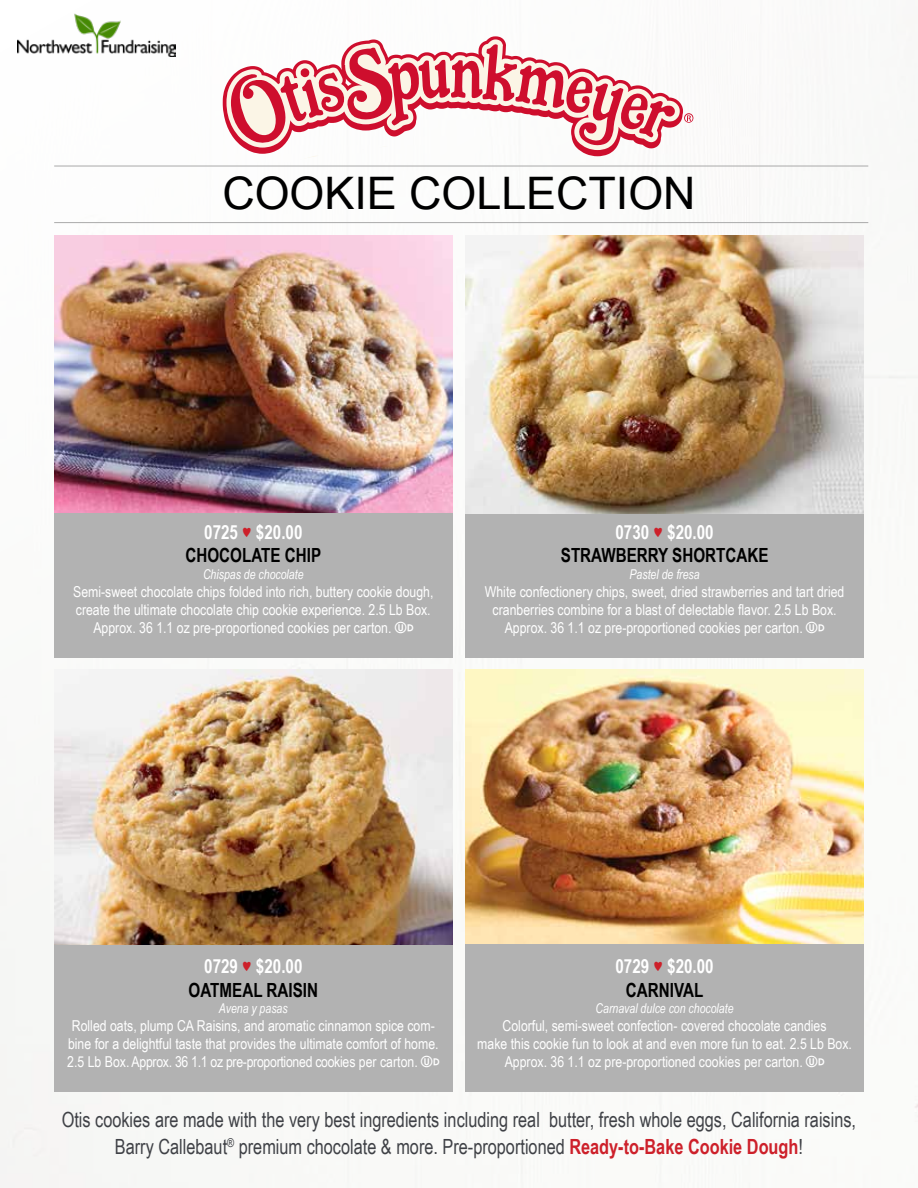
<style>
.page{position:relative;width:918px;height:1188px;background:#fff}
.page>*{position:absolute;margin:0;border:0;box-sizing:border-box;transform-origin:0 0}
.t1{font:44.85px "Arial";color:#000}
.t2{font:20.85px/26.8px "Arial Narrow";color:#3f4146;text-align:center;scale:.95 1}
.t3{font:700 19.5px/23.4px "Arial Narrow";color:#000;text-align:center;scale:.95 1}
.t4{font:700 19.5px/23.4px "Arial Narrow";color:#fff;text-align:center;scale:.95 1}
.t5{font:15px/18px "Arial Narrow";color:#fff;text-align:center}
.t6{font:italic 13.5px "Arial Narrow";color:#fff;scale:.95 1}
.s1{color:#fff}
.s2{font-family:"Goodlife Extras";font-weight:400;color:#cd202a}
.s3{font-family:"TWC"}
.s4{color:#000}
.s5{font-weight:700;color:#cd202a}
</style>
<div class="page">
<img style="left:0;top:13px;width:918px;height:1175px">
<hr style="left:54px;top:165px;width:814px;height:2px;background:#b2b2b2">
<hr style="left:54px;top:222px;width:814px;height:1px;background:#b2b2b2">
<svg style="left:222px;top:36px;width:461px;height:120px"></svg>
<svg style="left:684px;top:113px;width:9px;height:10px"></svg>
<svg style="left:231px;top:43px;width:444px;height:145px"></svg>
<img style="left:54px;top:235px;width:398px;height:278px">
<img style="left:17px;top:14px;width:159px;height:43px">
<div style="left:54px;top:513px;width:398px;height:144px;background:#b2b2b2"></div>
<img style="left:466px;top:235px;width:398px;height:279px">
<div style="left:466px;top:514px;width:398px;height:143px;background:#b2b2b2"></div>
<img style="left:54px;top:669px;width:398px;height:276px">
<div style="left:54px;top:945px;width:398px;height:146px;background:#b2b2b2"></div>
<img style="left:466px;top:669px;width:398px;height:275px">
<div style="left:466px;top:944px;width:398px;height:147px;background:#b2b2b2"></div>
<h1 class="t1" style="left:222px;top:164px;width:475px">COOKIE COLLECTION</h1>
<h3 class="t3" style="left:186px;top:519px;width:144px"><span class="s1">0725</span> <span class="s2">"</span> <span class="s1">$20.00<br></span>CHOCOLATE CHIP</h3>
<p class="t6" style="left:203px;top:565px;width:107px">Chispas de chocolate</p>
<p class="t5" style="left:73px;top:582px;width:362px">Semi-sweet chocolate chips folded into rich, buttery cookie dough, create the ultimate chocolate chip cookie experience. 2.5 Lb Box.<br>Approx. 36 1.1 oz pre-proportioned cookies per carton. <span class="s3">U</span></p>
<h3 class="t3" style="left:561px;top:519px;width:220px"><span class="s1">0730</span> <span class="s2">"</span> <span class="s1">$20.00<br></span>STRAWBERRY SHORTCAKE</h3>
<p class="t6" style="left:630px;top:565px;width:75px">Pastel de fresa</p>
<p class="t5" style="left:485px;top:582px;width:361px">White confectionery chips, sweet, dried strawberries and tart dried cranberries combine for a blast of delectable flavor. 2.5 Lb Box.<br>Approx. 36 1.1 oz pre-proportioned cookies per carton. <span class="s3">U</span></p>
<h3 class="t3" style="left:189px;top:954px;width:138px"><span class="s1">0729</span> <span class="s2">"</span> <span class="s1">$20.00<br></span>OATMEAL RAISIN</h3>
<p class="t6" style="left:219px;top:999px;width:74px">Avena y pasas</p>
<p class="t5" style="left:67px;top:1016px;width:374px">Rolled oats, plump CA Raisins, and aromatic cinnamon spice com&shy;bine for a delightful taste that provides the ultimate comfort of home.<br>2.5 Lb Box. Approx. 36 1.1 oz pre-proportioned cookies per carton. <span class="s3">U</span></p>
<h3 class="t4" style="left:616px;top:954px;width:105px">0729 <span class="s2">"</span> $20.00<br><span class="s4">CARNIVAL</span></h3>
<p class="t6" style="left:596px;top:999px;width:147px">Carnaval dulce con chocolate</p>
<p class="t5" style="left:477px;top:1016px;width:376px">Colorful, semi-sweet confection- covered chocolate candies<br>make this cookie fun to look at and even more fun to eat. 2.5 Lb Box.<br>Approx. 36 1.1 oz pre-proportioned cookies per carton. <span class="s3">U</span></p>
<h2 class="t2" style="left:62px;top:1105px;width:838px">Otis cookies are made with the very best ingredients including real butter, fresh whole eggs, California raisins,<br>Barry Callebaut<sup>®</sup> premium chocolate &amp; more. Pre-proportioned <span class="s5">Ready-to-Bake Cookie Dough</span>!</h2>
</div>
